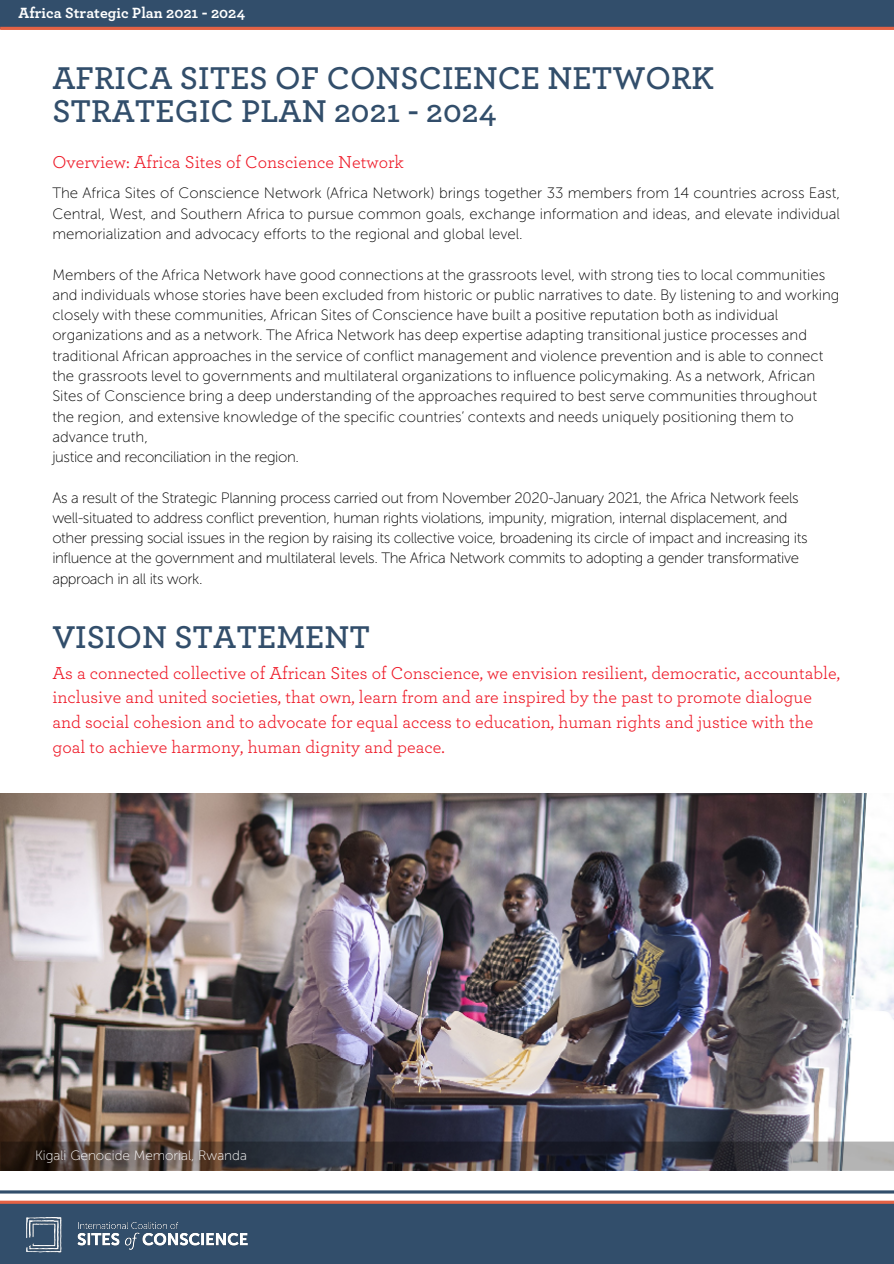
<style>
.page{position:relative;width:894px;height:1264px;background:#fff}
.page>*{position:absolute;margin:0;border:0;box-sizing:border-box;transform-origin:0 0}
.t1{font:600 33px/32.7px "Archer Pro";color:#324e6b}
.t2{font:18px/24.8px "Archer Pro";color:#ee1523}
.t3{font:700 15.45px "Archer Pro";color:#fff}
.t4{font:15px/20.2px "Museo Sans 100";color:#000;text-align:justify}
.t5{font:15px/20.2px "Museo Sans 100";letter-spacing:-.025em;color:#000}
.t6{font:13.5px "Museo Sans 100";color:#fff}
</style>
<div class="page">
<div style="left:0;top:1201px;width:893px;height:62px;background:#324e6b"></div>
<div style="left:0;top:0;width:893px;height:28px;background:#324e6b"></div>
<hr style="left:0;top:27px;width:893px;height:3px;background:#e36245">
<svg style="left:0;top:1200px;width:893px;height:3px;background:#e9836c"></svg>
<svg style="left:0;top:1190px;width:893px;height:3px;background:#4d657e"></svg>
<img style="left:26px;top:1217px;width:222px;height:36px">
<img style="left:0;top:793px;width:893px;height:348px">
<img style="left:0;top:1141px;width:893px;height:29px">
<p class="t3" style="left:19px;top:6px;width:228px">Africa Strategic Plan 2021 - 2024</p>
<h1 class="t1" style="left:52px;top:63px;width:663px">AFRICA SITES OF CONSCIENCE NETWORK<br>STRATEGIC PLAN 2021 - 2024</h1>
<p class="t2" style="left:52px;top:150px;width:353px">Overview: Africa Sites of Conscience Network</p>
<p class="t4" style="left:52px;top:183px;width:789px">The Africa Sites of Conscience Network (Africa Network) brings together 33 members from 14 countries across East, Central, West, and Southern Africa to pursue common goals, exchange information and ideas, and elevate individual memorialization and advocacy efforts to the regional and global level.</p>
<p class="t4" style="left:52px;top:264px;width:788px;text-align:left">Members of the Africa Network have good connections at the grassroots level, with strong ties to local communities and individuals whose stories have been excluded from historic or public narratives to date. By listening to and working closely with these communities, African Sites of Conscience have built a positive reputation both as individual organizations and as a network. The Africa Network has deep expertise adapting transitional justice processes and traditional African approaches in the service of conflict management and violence prevention and is able to connect the grassroots level to governments and multilateral organizations to influence policymaking. As a network, African Sites of Conscience bring a deep understanding of the approaches required to best serve communities throughout the region, and extensive knowledge of the specific countries’ contexts and needs uniquely positioning them to advance truth,<br>justice and reconciliation in the region.</p>
<p class="t5" style="left:52px;top:487px;width:756px">As a result of the Strategic Planning process carried out from November 2020-January 2021, the Africa Network feels well-situated to address conflict prevention, human rights violations, impunity, migration, internal displacement, and other pressing social issues in the region by raising its collective voice, broadening its circle of impact and increasing its influence at the government and multilateral levels. The Africa Network commits to adopting a gender transformative approach in all its work.</p>
<h1 class="t1" style="left:52px;top:622px;width:319px">VISION STATEMENT</h1>
<p class="t2" style="left:52px;top:661px;width:789px">As a connected collective of African Sites of Conscience, we envision resilient, democratic, accountable, inclusive and united societies, that own, learn from and are inspired by the past to promote dialogue and social cohesion and to advocate for equal access to education, human rights and justice with the goal to achieve harmony, human dignity and peace.</p>
<p class="t6" style="left:35px;top:1147px;width:213px">Kigali Genocide Memorial, Rwanda</p>
</div>
